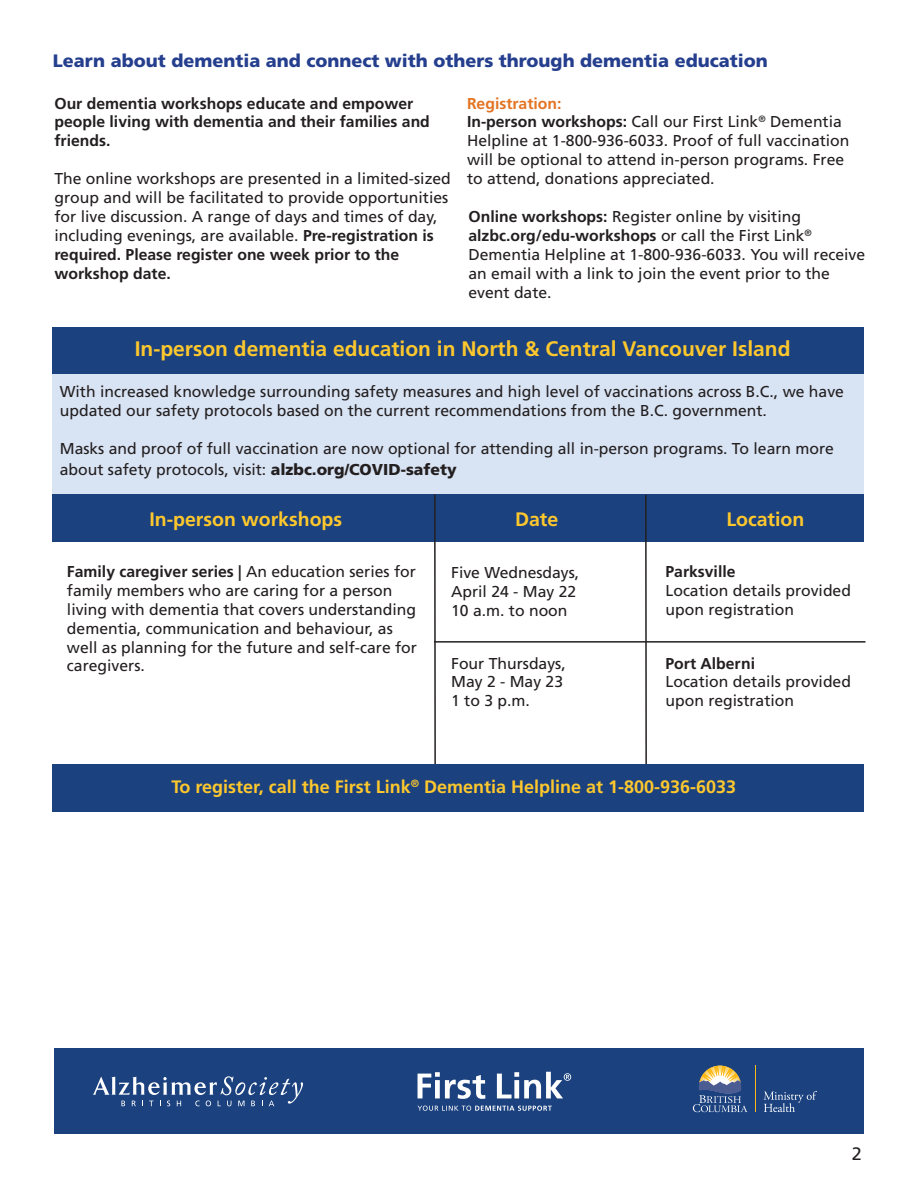
<style>
.page{position:relative;width:918px;height:1188px;background:#fff}
.page>*{position:absolute;margin:0;border:0;box-sizing:border-box;transform-origin:0 0}
.t1{font:700 21px "Frutiger LT Std";color:#fec82d}
.t2{font:700 19.5px "Frutiger LT Std";color:#fec82d}
.t3{font:900 18px "Frutiger LT Std";color:#253f8e}
.t4{font:700 18px "Frutiger LT Std";color:#fec82d}
.t5{font:18px "Frutiger LT Std";color:#231f20}
.t6{font:15.75px/18.9px "Frutiger LT Std";color:#231f20}
.t7{font:700 15.75px/18.9px "Frutiger LT Std";color:#231f20}
.t8{font:700 15.75px "Frutiger LT Std";color:#e37424}
.s1{font-weight:700}
.s2{font-weight:400}
.s3{font-weight:900}
</style>
<div class="page">
<div style="left:53px;top:327px;width:811px;height:48px;background:#1b417f"></div>
<div style="left:53px;top:374px;width:811px;height:120px;background:#d8e3f3"></div>
<div style="left:54px;top:1049px;width:810px;height:85px;background:#1b417f"></div>
<div style="left:53px;top:494px;width:811px;height:48px;background:#1b417f"></div>
<hr style="left:434px;top:494px;width:2px;height:272px;background:#231f20">
<svg style="left:93px;top:1076px;width:210px;height:30px"></svg>
<svg style="left:764px;top:1091px;width:53px;height:21px"></svg>
<svg style="left:693px;top:1066px;width:54px;height:46px"></svg>
<hr style="left:755px;top:1066px;width:1px;height:46px;background:#fcb814">
<svg style="left:418px;top:1072px;width:153px;height:27px"></svg>
<svg style="left:418px;top:1106px;width:134px;height:5px"></svg>
<hr style="left:645px;top:495px;width:2px;height:270px;background:#231f20">
<hr style="left:434px;top:641px;width:432px;height:2px;background:#231f20">
<div style="left:53px;top:764px;width:811px;height:48px;background:#1b417f"></div>
<p class="t3" style="left:53px;top:50px;width:716px">Learn about dementia and connect with others through dementia education</p>
<p class="t7" style="left:54px;top:94px;width:377px">Our dementia workshops educate and empower people living with dementia and their families and friends.</p>
<p class="t6" style="left:54px;top:169px;width:398px">The online workshops are presented in a limited-sized group and will be facilitated to provide opportunities for live discussion. A range of days and times of day, including evenings, are available. <span class="s1">Pre-registration is required. Please register one week prior to the workshop date.</span></p>
<p class="t8" style="left:467px;top:94px;width:96px">Registration:</p>
<p class="t6" style="left:467px;top:113px;width:384px"><span class="s1">In-person workshops:</span> Call our First Link<sup>®</sup> Dementia Helpline at 1-800-936-6033. Proof of full vaccination will be optional to attend in-person programs. Free to attend, donations appreciated.</p>
<p class="t6" style="left:469px;top:207px;width:334px"><span class="s1">Online workshops:</span> Register online by visiting</p>
<p class="t7" style="left:469px;top:226px;width:345px">alzbc.org/edu-workshops <span class="s2">or call the First Link</span><sup>®</sup></p>
<p class="t6" style="left:469px;top:245px;width:398px">Dementia Helpline at 1-800-936-6033. You will receive an email with a link to join the event prior to the event date.</p>
<p class="t1" style="left:135px;top:336px;width:657px">In-person dementia education in North &amp; Central Vancouver Island</p>
<p class="t6" style="left:60px;top:382px;width:786px">With increased knowledge surrounding safety measures and high level of vaccinations across B.C., we have updated our safety protocols based on the current recommendations from the B.C. government.</p>
<p class="t6" style="left:60px;top:438px;width:776px;line-height:21.6px">Masks and proof of full vaccination are now optional for attending all in-person programs. To learn more about safety protocols, visit: <span class="s3">alzbc.org/COVID-safety</span></p>
<p class="t2" style="left:149px;top:507px;width:194px">In-person workshops</p>
<p class="t2" style="left:515px;top:507px;width:45px">Date</p>
<p class="t2" style="left:726px;top:507px;width:80px">Location</p>
<p class="t6" style="left:67px;top:562px;width:352px"><span class="s1">Family caregiver series |</span> An education series for family members who are caring for a person living with dementia that covers understanding dementia, communication and behaviour, as well as planning for the future and self-care for caregivers.</p>
<p class="t7" style="left:666px;top:562px;width:72px">Parksville</p>
<p class="t6" style="left:666px;top:581px;width:187px">Location details provided</p>
<p class="t6" style="left:666px;top:600px;width:130px">upon registration</p>
<p class="t6" style="left:451px;top:564px;width:130px">Five Wednesdays,</p>
<p class="t6" style="left:451px;top:583px;width:127px">April 24 - May 22</p>
<p class="t6" style="left:451px;top:601px;width:118px">10 a.m. to noon</p>
<p class="t6" style="left:451px;top:654px;width:116px">Four Thursdays,</p>
<p class="t6" style="left:451px;top:673px;width:114px">May 2 - May 23</p>
<p class="t6" style="left:451px;top:691px;width:80px">1 to 3 p.m.</p>
<p class="t7" style="left:666px;top:654px;width:91px">Port Alberni</p>
<p class="t6" style="left:666px;top:673px;width:187px">Location details provided</p>
<p class="t6" style="left:666px;top:691px;width:130px">upon registration</p>
<p class="t4" style="left:172px;top:776px;width:566px">To register, call the First Link<sup>®</sup> Dementia Helpline at 1-800-936-6033</p>
<p class="t5" style="left:852px;top:1144px;width:12px">2</p>
</div>
